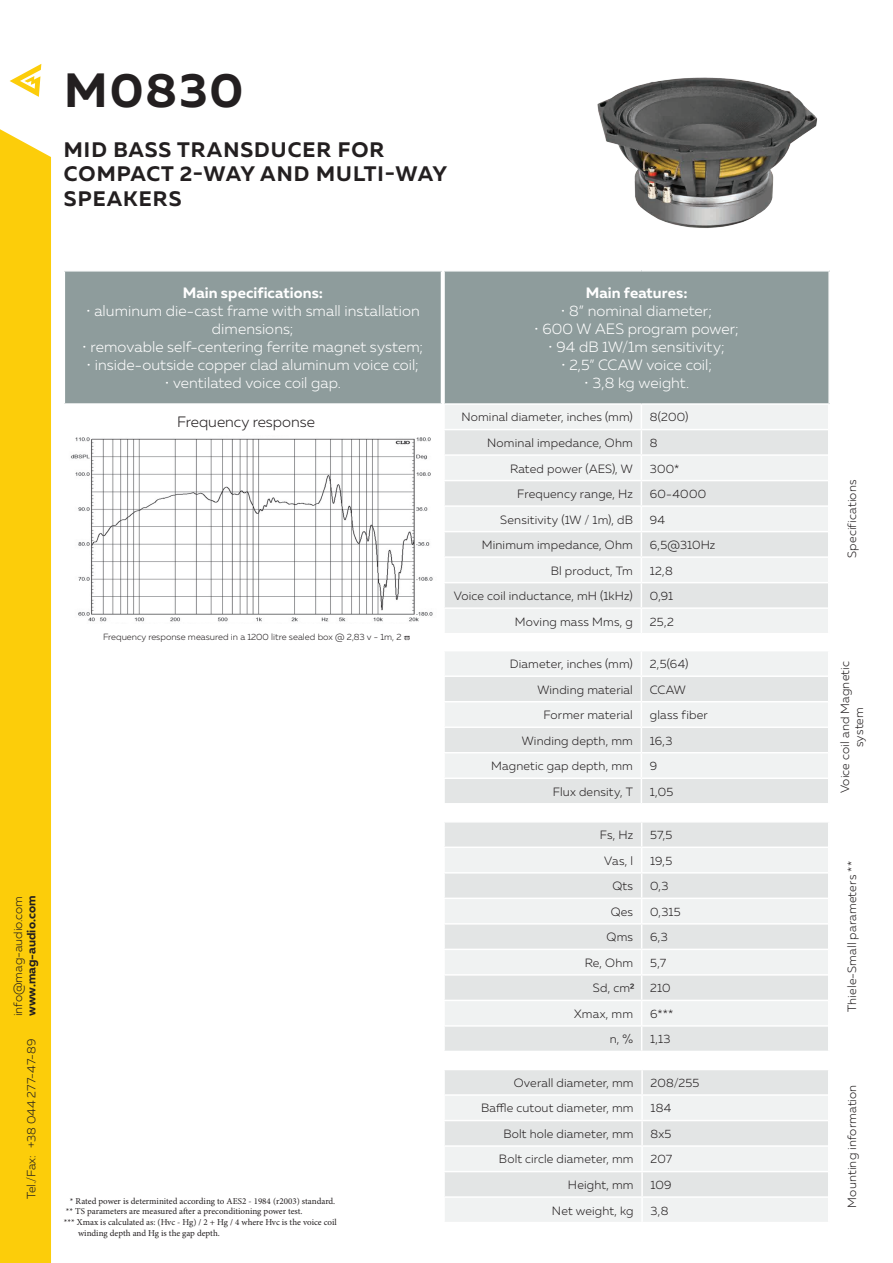
<style>
.page{position:relative;width:893px;height:1263px;background:#fff}
.page>*{position:absolute;margin:0;border:0;box-sizing:border-box;transform-origin:0 0}
.t1{font:700 48px "Muller";letter-spacing:.04em;color:#231f20}
.t2{font:700 21px/24.6px "Muller";letter-spacing:.05em;color:#231f20}
.table_head_sub{font:300 15px/18px "Muller";letter-spacing:.005em;color:#fff;text-align:center}
.table_head_sub-2{font:700 15px "Muller";letter-spacing:.01em;color:#fff}
.t3{font:300 15px "Muller";color:#231f20}
.table_main{font:300 12px/13.8px "Muller";letter-spacing:.015em;color:#231f20;text-align:center}
.t4{font:700 12px "Muller";color:#231f20}
.t5{font:9px "Minion Pro";color:#231f20}
.t6{font:300 9px "Muller";color:#231f20}
</style>
<div class="page">
<div style="left:0;top:129px;width:51px;height:1134px;background:#fccd0a"></div>
<svg style="left:10px;top:64px;width:31px;height:33px"></svg>
<div style="left:444px;top:271px;width:385px;height:133px;background:#8e9c9c"></div>
<hr style="left:828px;top:272px;width:2px;height:131px;background:#fff">
<hr style="left:443px;top:270px;width:198px;height:2px;background:#fff">
<hr style="left:443px;top:272px;width:2px;height:131px;background:#fff">
<hr style="left:641px;top:270px;width:188px;height:2px;background:#fff">
<hr style="left:443px;top:403px;width:198px;height:2px;background:#fff">
<hr style="left:641px;top:403px;width:188px;height:2px;background:#fff">
<img style="left:597px;top:77px;width:221px;height:151px">
<svg style="left:445px;top:405px;width:383px;height:817px"></svg>
<img style="left:70px;top:437px;width:363px;height:185px">
<div style="left:64px;top:271px;width:377px;height:133px;background:#8e9c9c"></div>
<hr style="left:64px;top:270px;width:378px;height:2px;background:#fff">
<hr style="left:64px;top:272px;width:1px;height:131px;background:#fff">
<hr style="left:64px;top:403px;width:378px;height:2px;background:#fff">
<p class="t1" style="left:64px;top:61px;width:181px">M0830</p>
<p class="t2" style="left:64px;top:137px;width:322px">MID BASS TRANSDUCER FOR</p>
<p class="t2" style="left:64px;top:161px;width:385px">COMPACT 2-WAY AND MULTI-WAY<br>SPEAKERS</p>
<p class="table_head_sub-2" style="left:183px;top:284px;width:142px">Main specifications:</p>
<p class="table_head_sub" style="left:86px;top:302px;width:335px">• aluminum die-cast frame with small installation dimensions;</p>
<p class="table_head_sub" style="left:82px;top:338px;width:343px">• removable self-centering ferrite magnet system;</p>
<p class="table_head_sub" style="left:87px;top:356px;width:334px">• inside-outside copper clad aluminum voice coil;</p>
<p class="table_head_sub" style="left:165px;top:374px;width:178px">• ventilated voice coil gap.</p>
<p class="t3" style="left:177px;top:413px;width:139px">Frequency response</p>
<p class="t6" style="left:103px;top:631px;width:300px">Frequency response measured in a 1200 litre sealed box @ 2,83 v - 1m, 2</p>
<p class="t4" style="left:24px;top:1016px;width:122px;rotate:-90deg">www.mag-audio.com</p>
<p class="table_main" style="left:11px;top:1016px;width:122px;rotate:-90deg">info@mag-audio.com</p>
<p class="table_main" style="left:24px;top:1199px;width:162px;rotate:-90deg">Tel./Fax: +38 044 277-47-89</p>
<p class="t5" style="left:70px;top:1195px;width:267px">* Rated power is determinited according to AES2 - 1984 (r2003) standard.</p>
<p class="t5" style="left:66px;top:1205px;width:238px">** TS parameters are measured after a preconditioning power test.</p>
<p class="t5" style="left:64px;top:1216px;width:274px">*** Xmax is calculated as: (Hvc - Hg) / 2 + Hg / 4 where Hvc is the voice coil</p>
<p class="t5" style="left:78px;top:1227px;width:143px">winding depth and Hg is the gap depth.</p>
<p class="table_head_sub-2" style="left:586px;top:284px;width:103px">Main features:</p>
<p class="table_head_sub" style="left:561px;top:302px;width:153px">• 8” nominal diameter;</p>
<p class="table_head_sub" style="left:534px;top:320px;width:207px">• 600 W AES program power;</p>
<p class="table_head_sub" style="left:548px;top:338px;width:179px">• 94 dB 1W/1m sensitivity;</p>
<p class="table_head_sub" style="left:561px;top:356px;width:153px">• 2,5” CCAW voice coil;</p>
<p class="table_head_sub" style="left:584px;top:374px;width:106px">• 3,8 kg weight.</p>
<p class="table_main" style="left:461px;top:410px;width:173px">Nominal diameter, inches (mm)</p>
<p class="table_main" style="left:650px;top:410px;width:40px">8(200)</p>
<p class="table_main" style="left:487px;top:436px;width:147px">Nominal impedance, Ohm</p>
<p class="table_main" style="left:650px;top:436px;width:9px">8</p>
<p class="table_main" style="left:510px;top:461px;width:124px">Rated power (AES), W</p>
<p class="table_main" style="left:650px;top:461px;width:31px">300*</p>
<p class="table_main" style="left:517px;top:487px;width:117px">Frequency range, Hz</p>
<p class="table_main" style="left:650px;top:487px;width:58px">60-4000</p>
<p class="table_main" style="left:500px;top:512px;width:134px">Sensitivity (1W / 1m), dB</p>
<p class="table_main" style="left:650px;top:512px;width:17px">94</p>
<p class="table_main" style="left:482px;top:538px;width:153px">Minimum impedance, Ohm</p>
<p class="table_main" style="left:650px;top:538px;width:67px">6,5@310Hz</p>
<p class="table_main" style="left:551px;top:563px;width:84px">Bl product, Tm</p>
<p class="table_main" style="left:650px;top:563px;width:24px">12,8</p>
<p class="table_main" style="left:454px;top:589px;width:181px">Voice coil inductance, mH (1kHz)</p>
<p class="table_main" style="left:650px;top:589px;width:25px">0,91</p>
<p class="table_main" style="left:515px;top:614px;width:119px">Moving mass Mms, g</p>
<p class="table_main" style="left:650px;top:614px;width:25px">25,2</p>
<p class="table_main" style="left:510px;top:657px;width:125px">Diameter, inches (mm)</p>
<p class="table_main" style="left:650px;top:657px;width:40px">2,5(64)</p>
<p class="table_main" style="left:838px;top:793px;width:134px;rotate:-90deg">Voice coil and Magnetic system</p>
<p class="table_main" style="left:845px;top:558px;width:80px;rotate:-90deg">Specifications</p>
<p class="table_main" style="left:537px;top:682px;width:97px">Winding material</p>
<p class="table_main" style="left:650px;top:682px;width:38px">CCAW</p>
<p class="table_main" style="left:543px;top:708px;width:91px">Former material</p>
<p class="table_main" style="left:650px;top:708px;width:59px">glass fiber</p>
<p class="table_main" style="left:522px;top:733px;width:113px">Winding depth, mm</p>
<p class="table_main" style="left:650px;top:733px;width:24px">16,3</p>
<p class="table_main" style="left:491px;top:759px;width:143px">Magnetic gap depth, mm</p>
<p class="table_main" style="left:650px;top:759px;width:9px">9</p>
<p class="table_main" style="left:553px;top:784px;width:81px">Flux density, T</p>
<p class="table_main" style="left:650px;top:784px;width:25px">1,05</p>
<p class="table_main" style="left:600px;top:828px;width:35px">Fs, Hz</p>
<p class="table_main" style="left:650px;top:828px;width:24px">57,5</p>
<p class="table_main" style="left:604px;top:853px;width:30px">Vas, l</p>
<p class="table_main" style="left:650px;top:853px;width:24px">19,5</p>
<p class="table_main" style="left:612px;top:879px;width:22px">Qts</p>
<p class="table_main" style="left:650px;top:879px;width:20px">0,3</p>
<p class="table_main" style="left:611px;top:904px;width:24px">Qes</p>
<p class="table_main" style="left:650px;top:904px;width:32px">0,315</p>
<p class="table_main" style="left:607px;top:930px;width:28px">Qms</p>
<p class="table_main" style="left:650px;top:930px;width:19px">6,3</p>
<p class="table_main" style="left:585px;top:956px;width:50px">Re, Оhm</p>
<p class="table_main" style="left:650px;top:956px;width:17px">5,7</p>
<p class="table_main" style="left:593px;top:981px;width:42px">Sd, сm²</p>
<p class="table_main" style="left:650px;top:981px;width:22px">210</p>
<p class="table_main" style="left:574px;top:1007px;width:61px">Xmax, mm</p>
<p class="table_main" style="left:650px;top:1007px;width:25px">6***</p>
<p class="table_main" style="left:610px;top:1032px;width:25px">n, %</p>
<p class="table_main" style="left:650px;top:1032px;width:22px">1,13</p>
<p class="table_main" style="left:514px;top:1076px;width:121px">Overall diameter, mm</p>
<p class="table_main" style="left:651px;top:1076px;width:50px">208/255</p>
<p class="table_main" style="left:481px;top:1101px;width:154px">Baffle cutout diameter, mm</p>
<p class="table_main" style="left:651px;top:1101px;width:22px">184</p>
<p class="table_main" style="left:503px;top:1127px;width:132px">Bolt hole diameter, mm</p>
<p class="table_main" style="left:651px;top:1127px;width:22px">8x5</p>
<p class="table_main" style="left:499px;top:1152px;width:136px">Bolt circle diameter, mm</p>
<p class="table_main" style="left:651px;top:1152px;width:23px">207</p>
<p class="table_main" style="left:568px;top:1178px;width:67px">Height, mm</p>
<p class="table_main" style="left:651px;top:1178px;width:22px">109</p>
<p class="table_main" style="left:552px;top:1203px;width:83px">Net weight, kg</p>
<p class="table_main" style="left:651px;top:1203px;width:19px">3,8</p>
<p class="table_main" style="left:845px;top:1012px;width:152px;rotate:-90deg">Thiele-Small parameters **</p>
<p class="table_main" style="left:845px;top:1207px;width:125px;rotate:-90deg">Mounting information</p>
</div>
